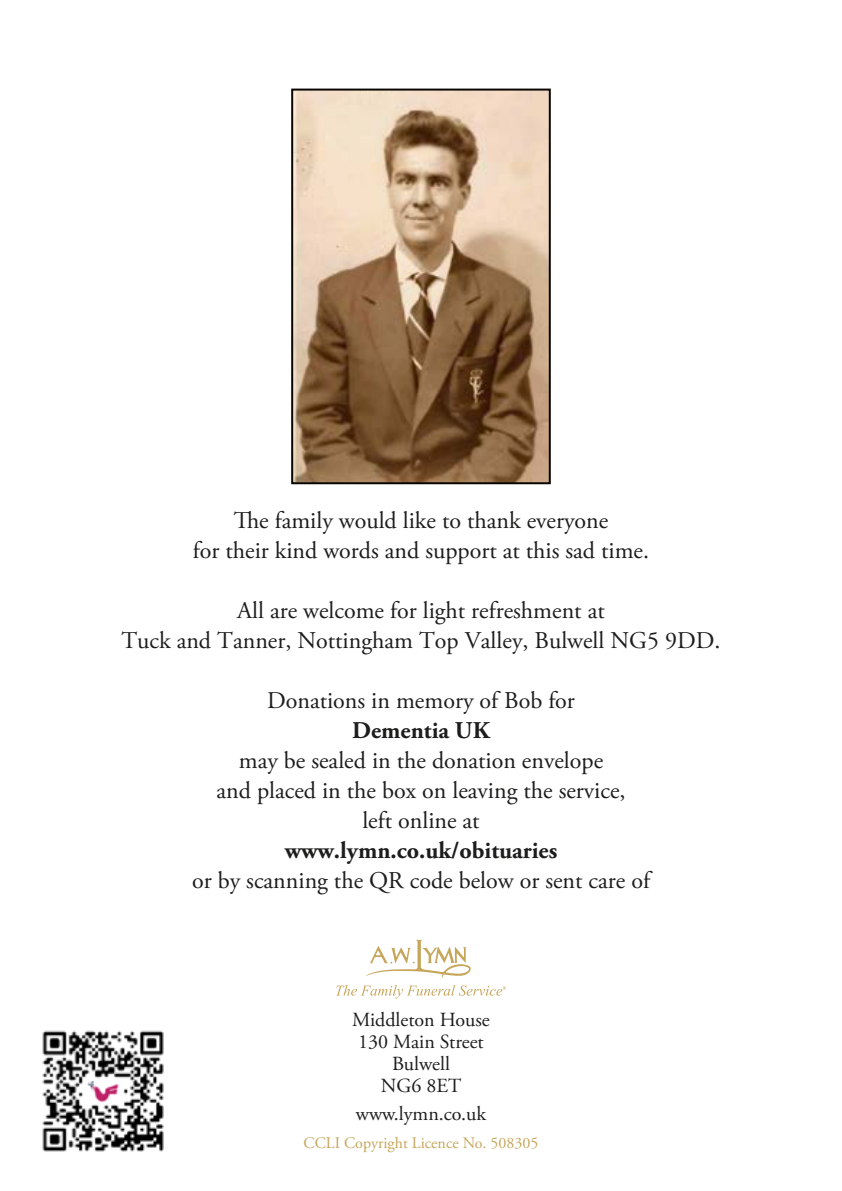
<style>
.page{position:relative;width:842px;height:1191px;background:#fff}
.page>*{position:absolute;margin:0;border:0;box-sizing:border-box;transform-origin:0 0}
.t1{font:24px/30px "Adobe Garamond Pro";color:#1d1d1b;text-align:center}
.t2{font:700 24px "Adobe Garamond Pro";color:#1d1d1b}
.t3{font:20px/22px "Adobe Garamond Pro";color:#1d1d1b;text-align:center}
.t4{font:16px "Adobe Garamond Pro";color:#c6a65b}
</style>
<div class="page">
<img style="left:294px;top:92px;width:254px;height:389px">
<div style="left:291px;top:89px;width:260px;height:395px;border:2px solid #090500"></div>
<svg style="left:336px;top:939px;width:170px;height:59px"></svg>
<img style="left:42px;top:1030px;width:122px;height:122px">
<p class="t1" style="left:193px;top:506px;width:458px">The family would like to thank everyone<br>for their kind words and support at this sad time.</p>
<p class="t1" style="left:121px;top:596px;width:601px">All are welcome for light refreshment at<br>Tuck and Tanner, Nottingham Top Valley, Bulwell NG5 9DD.</p>
<p class="t1" style="left:267px;top:686px;width:309px">Donations in memory of Bob for</p>
<p class="t2" style="left:352px;top:716px;width:139px">Dementia UK</p>
<p class="t1" style="left:216px;top:746px;width:410px">may be sealed in the donation envelope<br>and placed in the box on leaving the service, left online at</p>
<p class="t2" style="left:285px;top:836px;width:274px">www.lymn.co.uk/obituaries</p>
<p class="t1" style="left:192px;top:866px;width:459px">or by scanning the QR code below or sent care of</p>
<p class="t3" style="left:352px;top:1009px;width:139px">Middleton House<br>130 Main Street<br>Bulwell<br>NG6 8ET</p>
<p class="t3" style="left:356px;top:1103px;width:132px">www.lymn.co.uk</p>
<p class="t4" style="left:304px;top:1133px;width:236px">CCLI Copyright Licence No. 508305</p>
</div>
